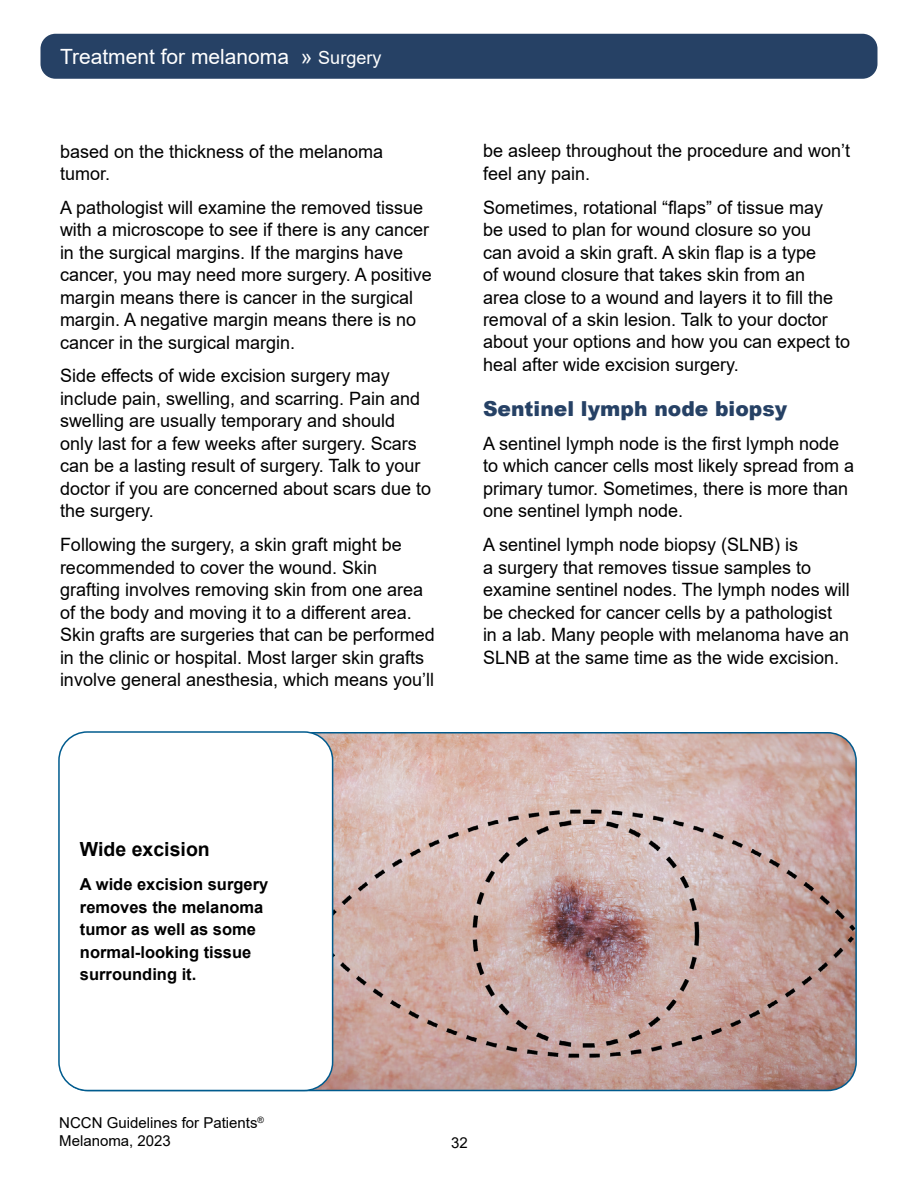
<style>
.page{position:relative;width:918px;height:1188px;background:#fff}
.page>*{position:absolute;margin:0;border:0;box-sizing:border-box;transform-origin:0 0}
.t1{font:21px "Arial";color:#fff}
.t2{font:900 20.7px "Arial";color:#264165}
.t3{font:700 19.5px "Arial";color:#000}
.t4{font:18.3px/22.5px "Arial";color:#000}
.t5{font:700 16.5px/22.5px "Arial";color:#000}
.t6{font:15px/18px "Arial";color:#000}
.s1{font-size:18px}
</style>
<div class="page">
<div style="left:40px;top:34px;width:838px;height:45px;background:#264165;border-radius:15px"></div>
<img style="left:316px;top:734px;width:539px;height:356px">
<div style="left:59px;top:732px;width:274px;height:358px;background:#fff;border-radius:28px"></div>
<div style="left:58px;top:731px;width:275px;height:360px;border:2px solid #005b8e;border-radius:28px"></div>
<p class="t1" style="left:60px;top:42px;width:323px">Treatment for melanoma » <span class="s1">Surgery</span></p>
<p class="t4" style="left:60px;top:140px;width:325px">based on the thickness of the melanoma tumor.</p>
<p class="t4" style="left:60px;top:196px;width:373px">A pathologist will examine the removed tissue with a microscope to see if there is any cancer in the surgical margins. If the margins have cancer, you may need more surgery. A positive margin means there is cancer in the surgical margin. A negative margin means there is no cancer in the surgical margin.</p>
<p class="t4" style="left:60px;top:365px;width:373px">Side effects of wide excision surgery may include pain, swelling, and scarring. Pain and swelling are usually temporary and should only last for a few weeks after surgery. Scars can be a lasting result of surgery. Talk to your doctor if you are concerned about scars due to the surgery.</p>
<p class="t4" style="left:60px;top:533px;width:377px">Following the surgery, a skin graft might be recommended to cover the wound. Skin grafting involves removing skin from one area of the body and moving it to a different area.<br>Skin grafts are surgeries that can be performed in the clinic or hospital. Most larger skin grafts involve general anesthesia, which means you’ll</p>
<p class="t4" style="left:483px;top:140px;width:369px">be asleep throughout the procedure and won’t feel any pain.</p>
<p class="t4" style="left:483px;top:196px;width:369px">Sometimes, rotational “flaps” of tissue may<br>be used to plan for wound closure so you<br>can avoid a skin graft. A skin flap is a type<br>of wound closure that takes skin from an<br>area close to a wound and layers it to fill the removal of a skin lesion. Talk to your doctor about your options and how you can expect to heal after wide excision surgery.</p>
<p class="t2" style="left:483px;top:394px;width:306px">Sentinel lymph node biopsy</p>
<p class="t4" style="left:483px;top:432px;width:373px">A sentinel lymph node is the first lymph node to which cancer cells most likely spread from a primary tumor. Sometimes, there is more than one sentinel lymph node.</p>
<p class="t4" style="left:483px;top:533px;width:368px">A sentinel lymph node biopsy (SLNB) is<br>a surgery that removes tissue samples to examine sentinel nodes. The lymph nodes will be checked for cancer cells by a pathologist in a lab. Many people with melanoma have an SLNB at the same time as the wide excision.</p>
<p class="t3" style="left:80px;top:836px;width:131px">Wide excision</p>
<p class="t5" style="left:80px;top:873px;width:190px">A wide excision surgery removes the melanoma tumor as well as some normal-looking tissue surrounding it.</p>
<p class="t6" style="left:59px;top:1114px;width:206px">NCCN Guidelines for Patients<sup>®<br></sup>Melanoma, 2023</p>
<p class="t6" style="left:451px;top:1133px;width:18px">32</p>
</div>
